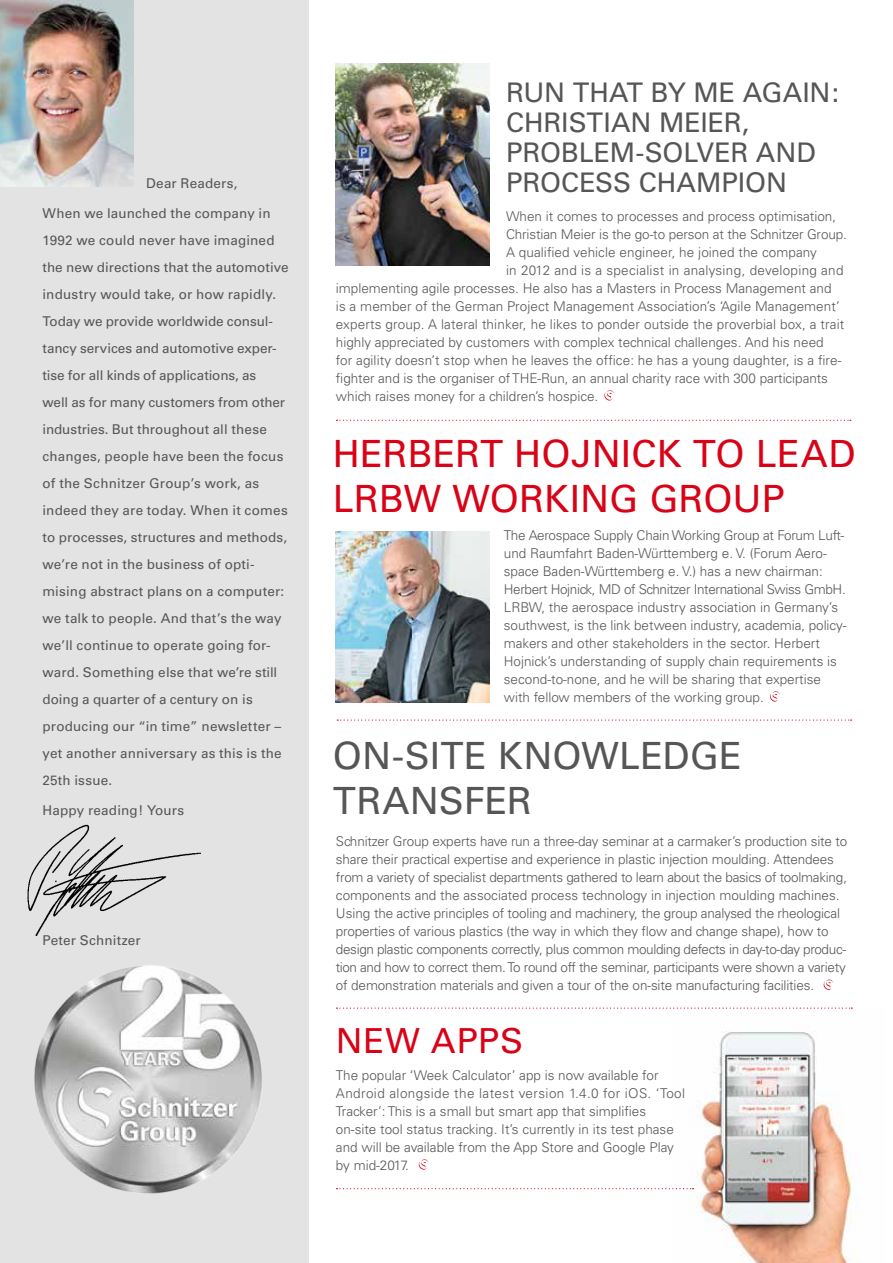
<style>
.page{position:relative;width:893px;height:1263px;background:#fff}
.page>*{position:absolute;margin:0;border:0;box-sizing:border-box;transform-origin:0 0}
.t1{font:500 37.5px/45px "Univers CE";color:#d90317}
.t2{font:500 37.5px/45px "Univers CE";letter-spacing:.005em;color:#565656}
.t3{font:500 34.5px "Univers CE";letter-spacing:.025em;color:#d90317}
.t4{font:500 27px/30px "Univers CE";letter-spacing:-.005em;color:#565656}
.t5{font:300 13.5px/18px "Univers";color:#565656}
.t6{font:500 13.5px/27px "Univers CE";letter-spacing:.01em;color:#565656}
.t7{font:300 13.5px "Univers";letter-spacing:.02em;color:#565656}
</style>
<div class="page">
<div style="left:0;top:0;width:308px;height:1263px;background:#e3e3e3"></div>
<img style="left:0;top:0;width:134px;height:187px">
<img style="left:27px;top:824px;width:174px;height:112px">
<svg style="left:604px;top:390px;width:10px;height:11px"></svg>
<img style="left:336px;top:63px;width:153px;height:202px">
<img style="left:336px;top:531px;width:153px;height:171px">
<svg style="left:770px;top:691px;width:10px;height:11px"></svg>
<svg style="left:823px;top:979px;width:11px;height:11px"></svg>
<img style="left:34px;top:965px;width:228px;height:229px">
<svg style="left:336px;top:420px;width:515px;height:1px"></svg>
<svg style="left:337px;top:719px;width:515px;height:2px"></svg>
<img style="left:672px;top:1007px;width:188px;height:256px">
<svg style="left:418px;top:1159px;width:11px;height:11px"></svg>
<svg style="left:336px;top:1007px;width:516px;height:2px"></svg>
<svg style="left:336px;top:1188px;width:358px;height:1px"></svg>
<p class="t6" style="left:146px;top:170px;width:93px">Dear Readers,</p>
<p class="t6" style="left:43px;top:200px;width:248px">When we launched the company in 1992 we could never have imagined the new directions that the automotive industry would take, or how rapidly.<br>Today we provide worldwide consul&shy;tancy services and automotive exper&shy;tise for all kinds of applications, as<br>well as for many customers from other industries. But throughout all these changes, people have been the focus of the Schnitzer Group’s work, as indeed they are today. When it comes to processes, structures and methods, we’re not in the business of opti&shy;mising abstract plans on a computer: we talk to people. And that’s the way we’ll continue to operate going for&shy;ward. Something else that we’re still doing a quarter of a century on is producing our “in time” newsletter – yet another anniversary as this is the 25th issue.</p>
<p class="t6" style="left:43px;top:797px;width:143px">Happy reading! Yours</p>
<p class="t6" style="left:43px;top:927px;width:100px">Peter Schnitzer</p>
<h3 class="t4" style="left:506px;top:78px;width:335px">RUN THAT BY ME AGAIN:<br>CHRISTIAN MEIER,<br>PROBLEM-SOLVER AND<br>PROCESS CHAMPION</h3>
<p class="t5" style="left:506px;top:207px;width:332px">When it comes to processes and process optimisation,</p>
<p class="t5" style="left:506px;top:225px;width:342px">Christian Meier is the go-to person at the Schnitzer Group.</p>
<p class="t5" style="left:506px;top:243px;width:312px">A qualified vehicle engineer, he joined the company</p>
<p class="t7" style="left:506px;top:262px;width:339px">in 2012 and is a specialist in analysing, developing and</p>
<p class="t5" style="left:336px;top:279px;width:497px">implementing agile processes. He also has a Masters in Process Management and</p>
<p class="t5" style="left:336px;top:297px;width:505px">is a member of the German Project Management Association’s ‘Agile Management’</p>
<p class="t5" style="left:336px;top:315px;width:510px">experts group. A lateral thinker, he likes to ponder outside the proverbial box, a trait</p>
<p class="t5" style="left:336px;top:333px;width:489px">highly appreciated by customers with complex technical challenges. And his need</p>
<p class="t5" style="left:336px;top:351px;width:507px">for agility doesn’t stop when he leaves the office: he has a young daughter, is a fire-</p>
<p class="t5" style="left:336px;top:369px;width:494px">fighter and is the organiser of THE-Run, an annual charity race with 300 participants</p>
<p class="t5" style="left:336px;top:387px;width:264px">which raises money for a children’s hospice.</p>
<h1 class="t1" style="left:333px;top:433px;width:524px">HERBERT HOJNICK TO LEAD<br>LRBW WORKING GROUP</h1>
<p class="t5" style="left:504px;top:526px;width:344px">The Aerospace Supply Chain Working Group at Forum Luft&shy;und Raumfahrt Baden-Württemberg e. V. (Forum Aero&shy;space Baden-Württemberg e. V.) has a new chairman:<br>Herbert Hojnick, MD of Schnitzer International Swiss GmbH.<br>LRBW, the aerospace industry association in Germany’s southwest, is the link between industry, academia, policy&shy;makers and other stakeholders in the sector. Herbert Hojnick’s understanding of supply chain requirements is second-to-none, and he will be sharing that expertise with fellow members of the working group.</p>
<h1 class="t2" style="left:333px;top:734px;width:411px">ON-SITE KNOWLEDGE<br>TRANSFER</h1>
<p class="t5" style="left:336px;top:832px;width:513px">Schnitzer Group experts have run a three-day seminar at a carmaker’s production site to share their practical expertise and experience in plastic injection moulding. Attendees from a variety of specialist departments gathered to learn about the basics of toolmaking, components and the associated process technology in injection moulding machines.<br>Using the active principles of tooling and machinery, the group analysed the rheological properties of various plastics (the way in which they flow and change shape), how to design plastic components correctly, plus common moulding defects in day-to-day produc&shy;tion and how to correct them. To round off the seminar, participants were shown a variety of demonstration materials and given a tour of the on-site manufacturing facilities.</p>
<h2 class="t3" style="left:336px;top:1021px;width:189px">NEW APPS</h2>
<p class="t5" style="left:336px;top:1066px;width:351px">The popular ‘Week Calculator’ app is now available for Android alongside the latest version 1.4.0 for iOS. ‘Tool Tracker’: This is a small but smart app that simplifies on-site tool status tracking. It’s currently in its test phase and will be available from the App Store and Google Play by mid-2017.</p>
</div>
